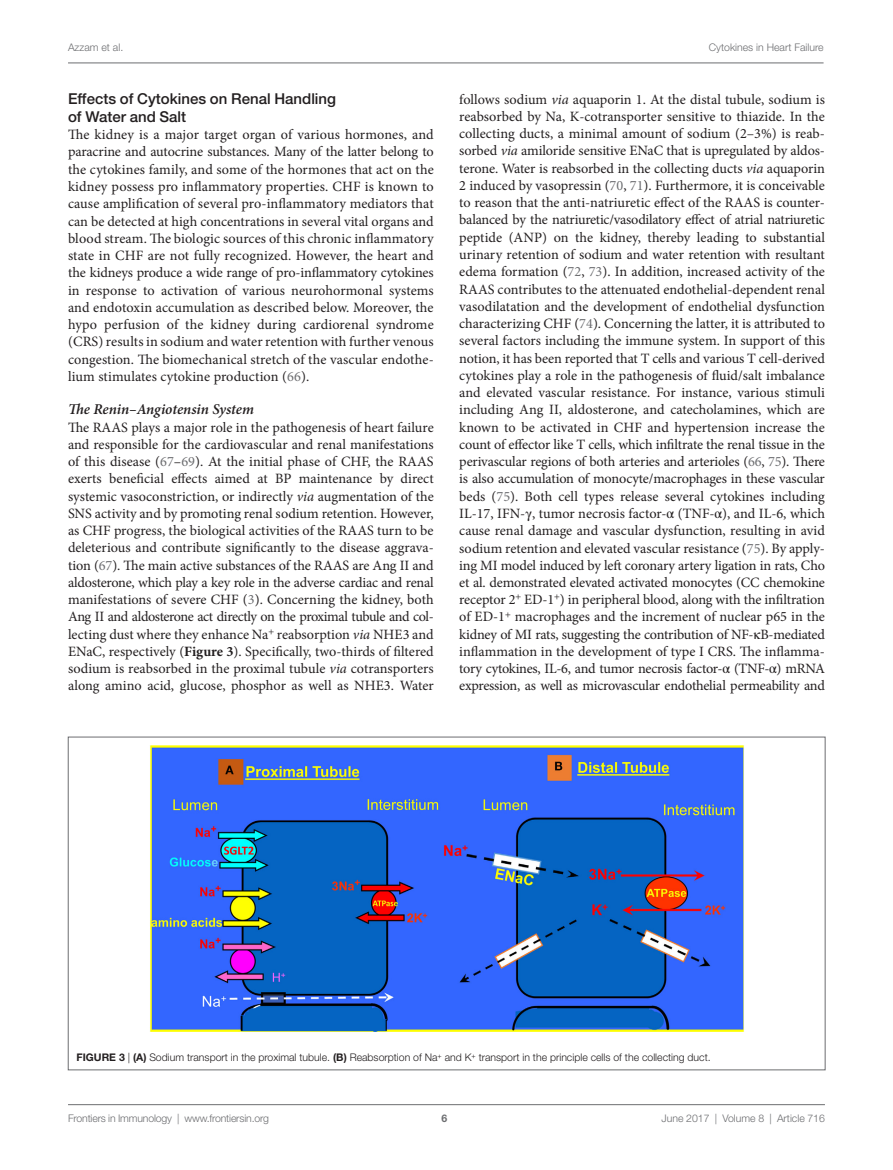
<style>
.page{position:relative;width:893px;height:1170px;background:#fff}
.page>*{position:absolute;margin:0;border:0;box-sizing:border-box;transform-origin:0 0}
.t1{font:500 15px/18px "Helvetica Neue LT Std";color:#231f20}
.t2{font:italic 600 15px "Minion Pro";letter-spacing:-.01em;color:#231f20}
.t3{font:14.25px/17.2px "Minion Pro";letter-spacing:-.005em;color:#231f20;text-align:justify}
.t4{font:300 10.5px "Helvetica Neue LT Std";color:#231f20}
.t5{font:300 10.5px "Helvetica Neue LT Std";color:#6c6d70}
.t6{font:700 10.5px "Helvetica Neue LT Std";color:#6c6d70}
.s1{color:#6c6d70}
.s2{font-style:italic}
.s3{font-weight:700}
.s4{font-family:"STIX General"}
</style>
<div class="page">
<img style="left:150px;top:745px;width:594px;height:286px">
<hr style="left:68px;top:63px;width:756px;height:1px;background:#6c6d70">
<hr style="left:68px;top:1104px;width:757px;height:1px;background:#6c6d70">
<p class="t5" style="left:68px;top:41px;width:57px">Azzam et al.</p>
<p class="t5" style="left:709px;top:41px;width:116px">Cytokines in Heart Failure</p>
<p class="t1" style="left:68px;top:89px;width:270px">Effects of Cytokines on Renal Handling of Water and Salt</p>
<p class="t3" style="left:68px;top:126px;width:367px">The kidney is a major target organ of various hormones, and paracrine and autocrine substances. Many of the latter belong to the cytokines family, and some of the hormones that act on the kidney possess pro inflammatory properties. CHF is known to cause amplification of several pro-inflammatory mediators that can be detected at high concentrations in several vital organs and blood stream. The biologic sources of this chronic inflammatory state in CHF are not fully recognized. However, the heart and the kidneys produce a wide range of pro-inflammatory cytokines in response to activation of various neurohormonal systems and endotoxin accumulation as described below. Moreover, the hypo perfusion of the kidney during cardiorenal syndrome (CRS) results in sodium and water retention with further venous congestion. The biomechanical stretch of the vascular endothe&shy;lium stimulates cytokine production (<span class="s1">66</span>).</p>
<p class="t2" style="left:68px;top:399px;width:188px">The Renin–Angiotensin System</p>
<p class="t3" style="left:68px;top:418px;width:367px">The RAAS plays a major role in the pathogenesis of heart failure and responsible for the cardiovascular and renal manifestations of this disease (<span class="s1">67</span>–<span class="s1">69</span>). At the initial phase of CHF, the RAAS exerts beneficial effects aimed at BP maintenance by direct systemic vasoconstriction, or indirectly <span class="s2">via</span> augmentation of the SNS activity and by promoting renal sodium retention. However, as CHF progress, the biological activities of the RAAS turn to be deleterious and contribute significantly to the disease aggrava&shy;tion (<span class="s1">67</span>). The main active substances of the RAAS are Ang II and aldosterone, which play a key role in the adverse cardiac and renal manifestations of severe CHF (<span class="s1">3</span>). Concerning the kidney, both Ang II and aldosterone act directly on the proximal tubule and col&shy;lecting dust where they enhance Na<sup>+</sup> reabsorption <span class="s2">via</span> NHE3 and ENaC, respectively (<span class="s3">Figure 3</span>). Specifically, two-thirds of filtered sodium is reabsorbed in the proximal tubule <span class="s2">via</span> cotransporters along amino acid, glucose, phosphor as well as NHE3. Water</p>
<p class="t3" style="left:459px;top:90px;width:367px">follows sodium <span class="s2">via</span> aquaporin 1. At the distal tubule, sodium is reabsorbed by Na, K-cotransporter sensitive to thiazide. In the collecting ducts, a minimal amount of sodium (2–3%) is reab&shy;sorbed <span class="s2">via</span> amiloride sensitive ENaC that is upregulated by aldos&shy;terone. Water is reabsorbed in the collecting ducts <span class="s2">via</span> aquaporin 2 induced by vasopressin (<span class="s1">70</span>, <span class="s1">71</span>). Furthermore, it is conceivable to reason that the anti-natriuretic effect of the RAAS is counter&shy;balanced by the natriuretic/vasodilatory effect of atrial natriuretic peptide (ANP) on the kidney, thereby leading to substantial urinary retention of sodium and water retention with resultant edema formation (<span class="s1">72</span>, <span class="s1">73</span>). In addition, increased activity of the RAAS contributes to the attenuated endothelial-dependent renal vasodilatation and the development of endothelial dysfunction characterizing CHF (<span class="s1">74</span>). Concerning the latter, it is attributed to several factors including the immune system. In support of this notion, it has been reported that T cells and various T cell-derived cytokines play a role in the pathogenesis of fluid/salt imbalance and elevated vascular resistance. For instance, various stimuli including Ang II, aldosterone, and catecholamines, which are known to be activated in CHF and hypertension increase the count of effector like T cells, which infiltrate the renal tissue in the perivascular regions of both arteries and arterioles (<span class="s1">66</span>, <span class="s1">75</span>). There is also accumulation of monocyte/macrophages in these vascular beds (<span class="s1">75</span>). Both cell types release several cytokines including IL-17, IFN-<span class="s4">γ</span>, tumor necrosis factor-<span class="s4">α</span> (TNF-<span class="s4">α</span>), and IL-6, which cause renal damage and vascular dysfunction, resulting in avid sodium retention and elevated vascular resistance (<span class="s1">75</span>). By apply&shy;ing MI model induced by left coronary artery ligation in rats, Cho et al. demonstrated elevated activated monocytes (CC chemokine receptor 2<sup>+</sup> ED-1<sup>+</sup>) in peripheral blood, along with the infiltration of ED-1<sup>+</sup> macrophages and the increment of nuclear p65 in the kidney of MI rats, suggesting the contribution of NF-<span class="s4">κ</span>B-mediated inflammation in the development of type I CRS. The inflamma&shy;tory cytokines, IL-6, and tumor necrosis factor-<span class="s4">α</span> (TNF-<span class="s4">α</span>) mRNA expression, as well as microvascular endothelial permeability and</p>
<p class="t4" style="left:77px;top:1051px;width:636px"><span class="s3">FIGURE 3</span> | <span class="s3">(A)</span> Sodium transport in the proximal tubule. <span class="s3">(B)</span> Reabsorption of Na<sup>+</sup> and K<sup>+</sup> transport in the principle cells of the collecting duct.</p>
<p class="t5" style="left:68px;top:1111px;width:203px">Frontiers in Immunology | www.frontiersin.org</p>
<p class="t5" style="left:662px;top:1111px;width:165px">June 2017 | Volume 8 | Article 716</p>
<p class="t6" style="left:441px;top:1111px;width:7px">6</p>
</div>
